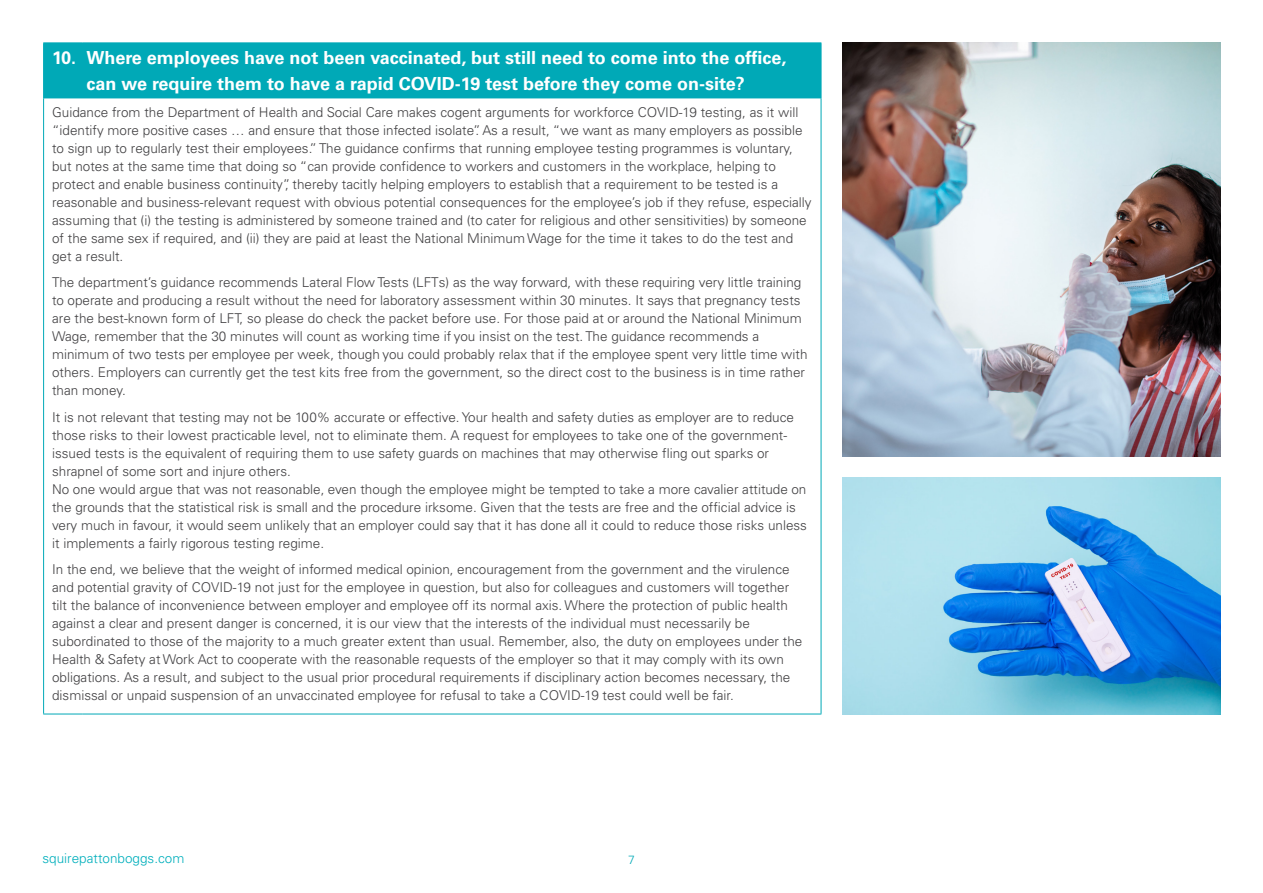
<style>
.page{position:relative;width:1263px;height:893px;background:#fff}
.page>*{position:absolute;margin:0;border:0;box-sizing:border-box;transform-origin:0 0}
.t1{font:700 18px/25.5px "Univers LTCYR 65";color:#fff;text-align:center}
.t2{font:300 13.5px/18px "Univers LTCYR 45";color:#414042}
.t3{font:300 13.5px "Univers LTCYR 45";color:#00afbc}
.t4{font:300 12px "Univers LTCYR 45";color:#00a9b7}
</style>
<div class="page">
<div style="left:44px;top:44px;width:777px;height:54px;background:#00a9b7"></div>
<hr style="left:43px;top:43px;width:39px;height:1px;background:#00a9b7">
<hr style="left:43px;top:43px;width:1px;height:55px;background:#00a9b7">
<hr style="left:82px;top:43px;width:739px;height:1px;background:#00a9b7">
<hr style="left:821px;top:43px;width:1px;height:55px;background:#00a9b7">
<hr style="left:43px;top:98px;width:1px;height:616px;background:#00a9b7">
<hr style="left:821px;top:98px;width:1px;height:616px;background:#00a9b7">
<hr style="left:43px;top:714px;width:39px;height:1px;background:#00a9b7">
<hr style="left:82px;top:714px;width:739px;height:1px;background:#00a9b7">
<img style="left:843px;top:43px;width:377px;height:413px">
<img style="left:843px;top:478px;width:377px;height:237px">
<h1 class="t1" style="left:52px;top:44px;width:736px">10. Where employees have not been vaccinated, but still need to come into the office, can we require them to have a rapid COVID-19 test before they come on-site?</h1>
<p class="t2" style="left:52px;top:103px;width:761px">Guidance from the Department of Health and Social Care makes cogent arguments for workforce COVID-19 testing, as it will “identify more positive cases … and ensure that those infected isolate”. As a result, “we want as many employers as possible to sign up to regularly test their employees.” The guidance confirms that running employee testing programmes is voluntary, but notes at the same time that doing so “can provide confidence to workers and customers in the workplace, helping to protect and enable business continuity”, thereby tacitly helping employers to establish that a requirement to be tested is a reasonable and business-relevant request with obvious potential consequences for the employee’s job if they refuse, especially assuming that (i) the testing is administered by someone trained and (to cater for religious and other sensitivities) by someone of the same sex if required, and (ii) they are paid at least the National Minimum Wage for the time it takes to do the test and get a result.</p>
<p class="t2" style="left:52px;top:273px;width:757px">The department’s guidance recommends Lateral Flow Tests (LFTs) as the way forward, with these requiring very little training to operate and producing a result without the need for laboratory assessment within 30 minutes. It says that pregnancy tests are the best-known form of LFT, so please do check the packet before use. For those paid at or around the National Minimum Wage, remember that the 30 minutes will count as working time if you insist on the test. The guidance recommends a minimum of two tests per employee per week, though you could probably relax that if the employee spent very little time with others. Employers can currently get the test kits free from the government, so the direct cost to the business is in time rather than money.</p>
<p class="t2" style="left:52px;top:408px;width:756px">It is not relevant that testing may not be 100% accurate or effective. Your health and safety duties as employer are to reduce those risks to their lowest practicable level, not to eliminate them. A request for employees to take one of the government&shy;issued tests is the equivalent of requiring them to use safety guards on machines that may otherwise fling out sparks or shrapnel of some sort and injure others.<br>No one would argue that was not reasonable, even though the employee might be tempted to take a more cavalier attitude on the grounds that the statistical risk is small and the procedure irksome. Given that the tests are free and the official advice is very much in favour, it would seem unlikely that an employer could say that it has done all it could to reduce those risks unless it implements a fairly rigorous testing regime.</p>
<p class="t2" style="left:52px;top:560px;width:752px">In the end, we believe that the weight of informed medical opinion, encouragement from the government and the virulence and potential gravity of COVID-19 not just for the employee in question, but also for colleagues and customers will together tilt the balance of inconvenience between employer and employee off its normal axis. Where the protection of public health against a clear and present danger is concerned, it is our view that the interests of the individual must necessarily be subordinated to those of the majority to a much greater extent than usual. Remember, also, the duty on employees under the Health &amp; Safety at Work Act to cooperate with the reasonable requests of the employer so that it may comply with its own obligations. As a result, and subject to the usual prior procedural requirements if disciplinary action becomes necessary, the dismissal or unpaid suspension of an unvaccinated employee for refusal to take a COVID-19 test could well be fair.</p>
<p class="t3" style="left:43px;top:850px;width:143px">squirepattonboggs.com</p>
<p class="t4" style="left:628px;top:851px;width:8px">7</p>
</div>
